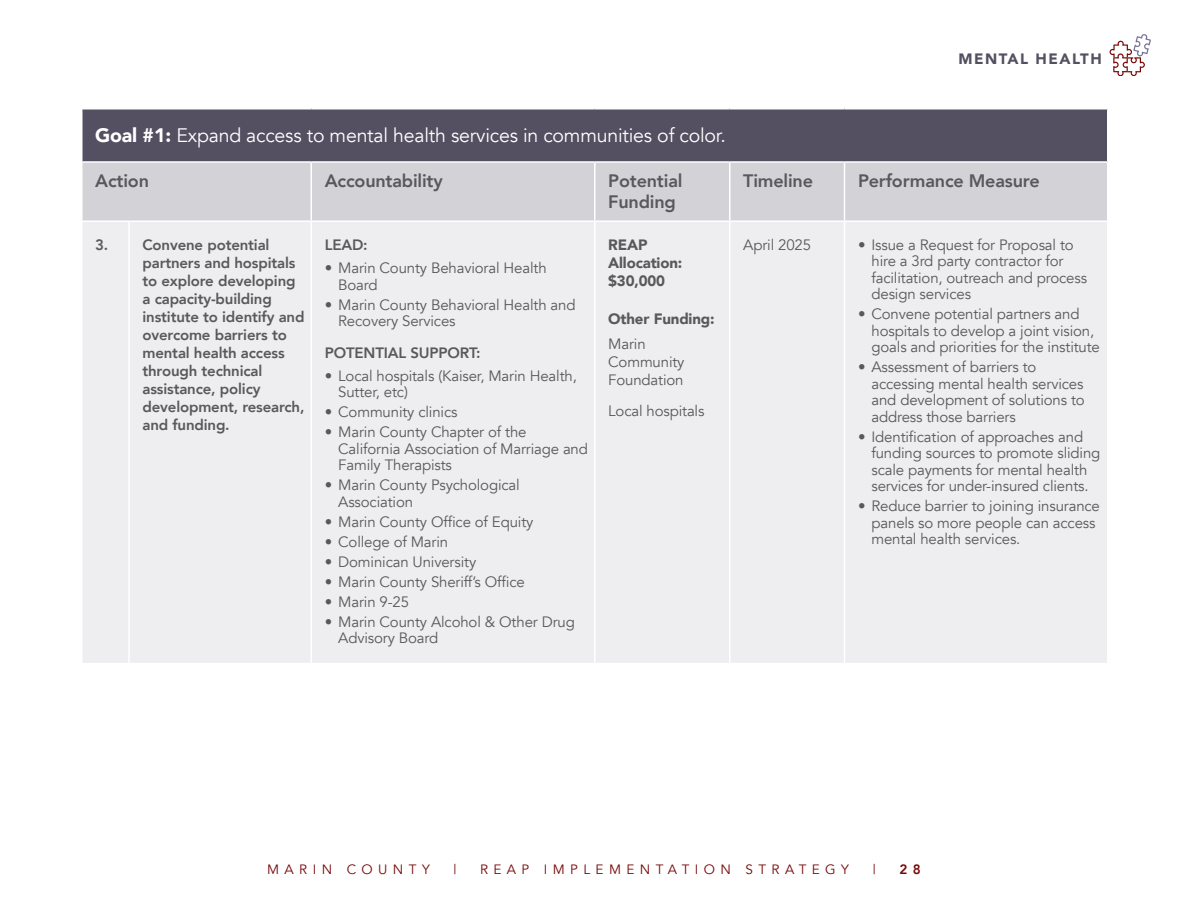
<style>
.page{position:relative;width:1188px;height:918px;background:#fff}
.page>*{position:absolute;margin:0;border:0;box-sizing:border-box;transform-origin:0 0}
.Table_Goal{font:19.5px "Avenir";letter-spacing:-.01em;color:#fff}
.Table_Header{font:800 18px/21px "Avenir";letter-spacing:-.01em;color:#58595b}
.Table_Body_2{font:15px/16.5px "Avenir";letter-spacing:-.01em;color:#58595b}
.Table_Body{font:800 15px/18px "Avenir";letter-spacing:-.01em;color:#58595b}
.Table_Body_2-2{font:900 15px/18px "Avenir";letter-spacing:-.01em;color:#58595b}
.Table_Title{font:900 15px "Avenir";letter-spacing:.1em;color:#544f61}
.t1{font:13.5px "Avenir";letter-spacing:.4em;color:#780808}
.t2{font:800 13.5px "Avenir";color:#780808}
.s1{font-weight:900}
</style>
<div class="page">
<div style="left:82px;top:109px;width:1026px;height:53px;background:#544f61"></div>
<div style="left:82px;top:163px;width:1025px;height:57px;background:#d3d2d7"></div>
<div style="left:83px;top:222px;width:1024px;height:441px;background:#eeedef"></div>
<hr style="left:81px;top:108px;width:48px;height:2px;background:#fff">
<hr style="left:129px;top:108px;width:182px;height:2px;background:#fff">
<hr style="left:311px;top:108px;width:284px;height:2px;background:#fff">
<hr style="left:595px;top:108px;width:135px;height:2px;background:#fff">
<hr style="left:730px;top:108px;width:114px;height:2px;background:#fff">
<hr style="left:844px;top:108px;width:264px;height:2px;background:#fff">
<hr style="left:1107px;top:110px;width:1px;height:51px;background:#fff">
<hr style="left:81px;top:161px;width:48px;height:2px;background:#fff">
<hr style="left:129px;top:161px;width:182px;height:2px;background:#fff">
<hr style="left:311px;top:161px;width:284px;height:2px;background:#fff">
<hr style="left:310px;top:163px;width:2px;height:57px;background:#fff">
<hr style="left:595px;top:161px;width:135px;height:2px;background:#fff">
<hr style="left:594px;top:163px;width:2px;height:57px;background:#fff">
<hr style="left:730px;top:161px;width:114px;height:2px;background:#fff">
<hr style="left:729px;top:163px;width:1px;height:57px;background:#fff">
<hr style="left:844px;top:161px;width:264px;height:2px;background:#fff">
<hr style="left:844px;top:163px;width:1px;height:57px;background:#fff">
<hr style="left:128px;top:222px;width:2px;height:441px;background:#fff">
<hr style="left:310px;top:222px;width:2px;height:441px;background:#fff">
<hr style="left:594px;top:222px;width:2px;height:441px;background:#fff">
<hr style="left:729px;top:222px;width:1px;height:441px;background:#fff">
<hr style="left:844px;top:222px;width:1px;height:441px;background:#fff">
<svg style="left:1110px;top:34px;width:41px;height:42px"></svg>
<h1 class="Table_Title" style="left:958px;top:46px;width:145px">MENTAL HEALTH</h1>
<p class="Table_Goal" style="left:95px;top:123px;width:632px"><span class="s1">Goal #1:</span> Expand access to mental health services in communities of color.</p>
<p class="Table_Header" style="left:95px;top:170px;width:55px">Action</p>
<p class="Table_Header" style="left:325px;top:170px;width:120px">Accountability</p>
<p class="Table_Header" style="left:608px;top:170px;width:76px">Potential<br>Funding</p>
<p class="Table_Header" style="left:743px;top:170px;width:71px">Timeline</p>
<p class="Table_Header" style="left:858px;top:170px;width:183px">Performance Measure</p>
<p class="Table_Body" style="left:95px;top:236px;width:15px">3.</p>
<p class="Table_Body" style="left:142px;top:236px;width:164px">Convene potential partners and hospitals to explore developing a capacity-building institute to identify and overcome barriers to mental health access through technical assistance, policy development, research, and funding.</p>
<p class="Table_Body" style="left:325px;top:236px;width:45px">LEAD:</p>
<p class="Table_Body_2" style="left:743px;top:237px;width:69px">April 2025</p>
<p class="Table_Body_2" style="left:872px;top:237px;width:217px;text-indent:-14px">• Issue a Request for Proposal to hire a 3rd party contractor for facilitation, outreach and process design services</p>
<p class="Table_Body_2" style="left:872px;top:306px;width:230px;text-indent:-14px">• Convene potential partners and hospitals to develop a joint vision, goals and priorities for the institute</p>
<p class="Table_Body_2" style="left:872px;top:359px;width:215px;text-indent:-14px">• Assessment of barriers to accessing mental health services and development of solutions to address those barriers</p>
<p class="Table_Body_2" style="left:872px;top:429px;width:230px;text-indent:-14px">• Identification of approaches and funding sources to promote sliding scale payments for mental health services for under-insured clients.</p>
<p class="Table_Body_2" style="left:872px;top:498px;width:230px;text-indent:-14px">• Reduce barrier to joining insurance panels so more people can access mental health services.</p>
<p class="Table_Body_2-2" style="left:608px;top:235px;width:76px">REAP<br>Allocation: $30,000</p>
<p class="Table_Body_2-2" style="left:608px;top:309px;width:108px">Other Funding:</p>
<p class="Table_Body_2" style="left:608px;top:335px;width:78px;line-height:18px">Marin<br>Community<br>Foundation</p>
<p class="Table_Body_2" style="left:608px;top:403px;width:98px">Local hospitals</p>
<p class="Table_Body_2" style="left:338px;top:260px;width:210px;text-indent:-14px">• Marin County Behavioral Health<br>Board</p>
<p class="Table_Body_2" style="left:338px;top:296px;width:239px;text-indent:-14px">• Marin County Behavioral Health and<br>Recovery Services</p>
<p class="Table_Body" style="left:325px;top:343px;width:157px">POTENTIAL SUPPORT:</p>
<p class="Table_Body_2" style="left:338px;top:368px;width:240px;text-indent:-14px">• Local hospitals (Kaiser, Marin Health,<br>Sutter, etc)</p>
<p class="Table_Body_2" style="left:325px;top:404px;width:134px">• Community clinics</p>
<p class="Table_Body_2" style="left:338px;top:424px;width:251px;text-indent:-14px">• Marin County Chapter of the<br>California Association of Marriage and<br>Family Therapists</p>
<p class="Table_Body_2" style="left:338px;top:477px;width:183px;text-indent:-14px">• Marin County Psychological<br>Association</p>
<p class="Table_Body_2" style="left:325px;top:514px;width:210px">• Marin County Office of Equity</p>
<p class="Table_Body_2" style="left:325px;top:534px;width:125px">• College of Marin</p>
<p class="Table_Body_2" style="left:325px;top:554px;width:153px">• Dominican University</p>
<p class="Table_Body_2" style="left:325px;top:574px;width:202px">• Marin County Sheriff’s Office</p>
<p class="Table_Body_2" style="left:325px;top:594px;width:86px">• Marin 9-25</p>
<p class="Table_Body_2" style="left:338px;top:614px;width:238px;text-indent:-14px">• Marin County Alcohol &amp; Other Drug<br>Advisory Board</p>
<p class="t1" style="left:267px;top:861px;width:164px">MARIN COUNTY</p>
<p class="t1" style="left:453px;top:861px;width:4px">|</p>
<p class="t1" style="left:480px;top:861px;width:370px">REAP IMPLEMENTATION STRATEGY</p>
<p class="t1" style="left:873px;top:861px;width:4px">|</p>
<p class="t2" style="left:899px;top:859px;width:23px">2 8</p>
</div>
